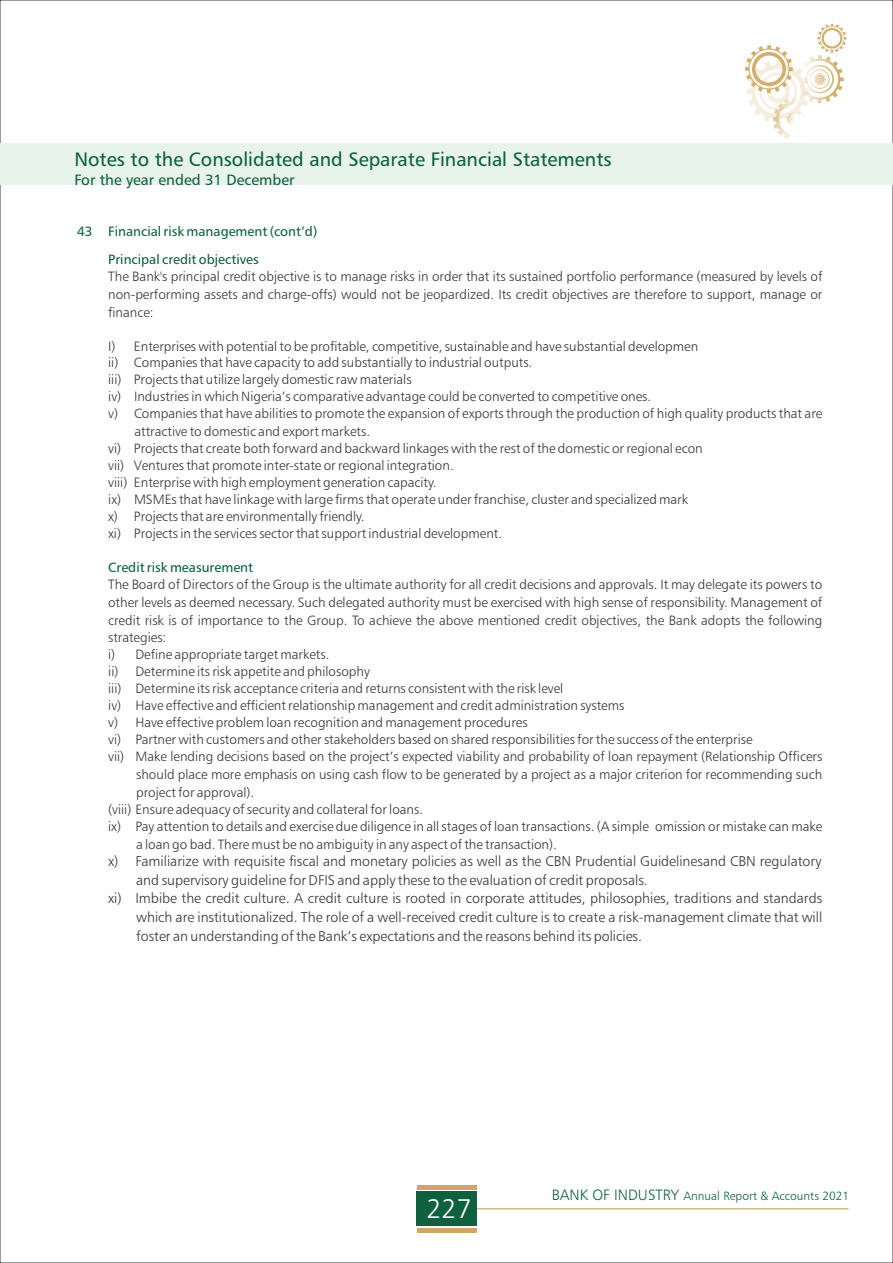
<style>
.page{position:relative;width:893px;height:1263px;background:#fff}
.page>*{position:absolute;margin:0;border:0;box-sizing:border-box;transform-origin:0 0}
.t1{font:27px "Humanist 777 BT Light B";color:#fefefe}
.t2{font:19.5px "Humanist 777 BT Roman B";color:#0e613f}
.t3{font:15px "Humanist 777 BT Roman B";color:#0e613f}
.t4{font:14.25px "Humanist 777 BT Light B";color:#373435}
.t5{font:13.5px/17.9px "Humanist 777 BT Light B";color:#373435;text-align:justify}
.t6{font:13.5px "Humanist 777 BT Roman B";color:#0e613f}
.t7{font:12px "Humanist 777 BT Light B";color:#0e613f}
.s1{font-size:15px}
</style>
<div class="page">
<hr style="left:433px;top:1208px;width:416px;height:1px;background:#d2ae6d">
<div style="left:417px;top:1185px;width:60px;height:5px;background:#cea766"></div>
<div style="left:417px;top:1227px;width:60px;height:5px;background:#cea766"></div>
<div style="left:416px;top:1192px;width:61px;height:34px;background:#0e613f"></div>
<div style="left:0;top:143px;width:892px;height:42px;background:#e8f4eb"></div>
<svg style="left:745px;top:24px;width:101px;height:115px"></svg>
<h2 class="t2" style="left:74px;top:151px;width:539px">Notes to the Consolidated and Separate Financial Statements</h2>
<p class="t3" style="left:74px;top:174px;width:222px">For the year ended 31 December</p>
<p class="t6" style="left:77px;top:225px;width:242px">43 Financial risk management (cont’d)</p>
<p class="t6" style="left:108px;top:254px;width:152px">Principal credit objectives</p>
<p class="t5" style="left:108px;top:268px;width:716px">The Bank's principal credit objective is to manage risks in order that its sustained portfolio performance (measured by levels of non-performing assets and charge-offs) would not be jeopardized. Its credit objectives are therefore to support, manage or finance:</p>
<p class="t5" style="left:108px;top:338px;width:592px">I) Enterprises with potential to be profitable, competitive, sustainable and have substantial developmen</p>
<p class="t5" style="left:108px;top:355px;width:426px;line-height:17px">ii) Companies that have capacity to add substantially to industrial outputs. iii) Projects that utilize largely domestic raw materials</p>
<p class="t5" style="left:108px;top:389px;width:544px">iv) Industries in which Nigeria’s comparative advantage could be converted to competitive ones.</p>
<p class="t5" style="left:134px;top:406px;width:689px;text-indent:-26px">v) Companies that have abilities to promote the expansion of exports through the production of high quality products that are attractive to domestic and export markets.</p>
<p class="t5" style="left:108px;top:441px;width:596px">vi) Projects that create both forward and backward linkages with the rest of the domestic or regional econ</p>
<p class="t5" style="left:108px;top:458px;width:347px">vii) Ventures that promote inter-state or regional integration.</p>
<p class="t5" style="left:108px;top:475px;width:330px">viii) Enterprise with high employment generation capacity.</p>
<p class="t5" style="left:108px;top:492px;width:581px">ix) MSMEs that have linkage with large firms that operate under franchise, cluster and specialized mark</p>
<p class="t5" style="left:108px;top:509px;width:258px">x) Projects that are environmentally friendly.</p>
<p class="t5" style="left:108px;top:526px;width:395px">xi) Projects in the services sector that support industrial development.</p>
<p class="t6" style="left:108px;top:562px;width:146px">Credit risk measurement</p>
<p class="t5" style="left:108px;top:577px;width:716px">The Board of Directors of the Group is the ultimate authority for all credit decisions and approvals. It may delegate its powers to other levels as deemed necessary. Such delegated authority must be exercised with high sense of responsibility. Management of credit risk is of importance to the Group. To achieve the above mentioned credit objectives, the Bank adopts the following strategies:</p>
<p class="t5" style="left:108px;top:647px;width:223px">i) Define appropriate target markets.</p>
<p class="t5" style="left:108px;top:664px;width:263px">ii) Determine its risk appetite and philosophy</p>
<p class="t5" style="left:108px;top:681px;width:457px">iii) Determine its risk acceptance criteria and returns consistent with the risk level</p>
<p class="t5" style="left:108px;top:698px;width:518px">iv) Have effective and efficient relationship management and credit administration systems</p>
<p class="t5" style="left:108px;top:715px;width:421px">v) Have effective problem loan recognition and management procedures</p>
<p class="t5" style="left:108px;top:732px;width:646px">vi) Partner with customers and other stakeholders based on shared responsibilities for the success of the enterprise</p>
<p class="t5" style="left:136px;top:749px;width:688px;text-indent:-28px">vii) Make lending decisions based on the project’s expected viability and probability of loan repayment (Relationship Officers should place more emphasis on using cash flow to be generated by a project as a major criterion for recommending such project for approval).</p>
<p class="t5" style="left:108px;top:801px;width:316px">(viii) Ensure adequacy of security and collateral for loans.</p>
<p class="t5" style="left:136px;top:818px;width:688px;text-indent:-28px">ix) Pay attention to details and exercise due diligence in all stages of loan transactions. (A simple omission or mistake can make a loan go bad. There must be no ambiguity in any aspect of the transaction).</p>
<p class="t4" style="left:108px;top:855px;width:715px">x) Familiarize with requisite fiscal and monetary policies as well as the CBN Prudential Guidelinesand CBN regulatory</p>
<p class="t4" style="left:136px;top:874px;width:513px">and supervisory guideline for DFIS and apply these to the evaluation of credit proposals.</p>
<p class="t4" style="left:108px;top:892px;width:716px">xi) Imbibe the credit culture. A credit culture is rooted in corporate attitudes, philosophies, traditions and standards</p>
<p class="t4" style="left:136px;top:911px;width:688px">which are institutionalized. The role of a well-received credit culture is to create a risk-management climate that will</p>
<p class="t4" style="left:136px;top:930px;width:507px">foster an understanding of the Bank’s expectations and the reasons behind its policies.</p>
<h1 class="t1" style="left:426px;top:1198px;width:47px">227</h1>
<p class="t7" style="left:552px;top:1190px;width:299px"><span class="s1">BANK OF INDUSTRY</span> Annual Report &amp; Accounts 2021</p>
</div>
